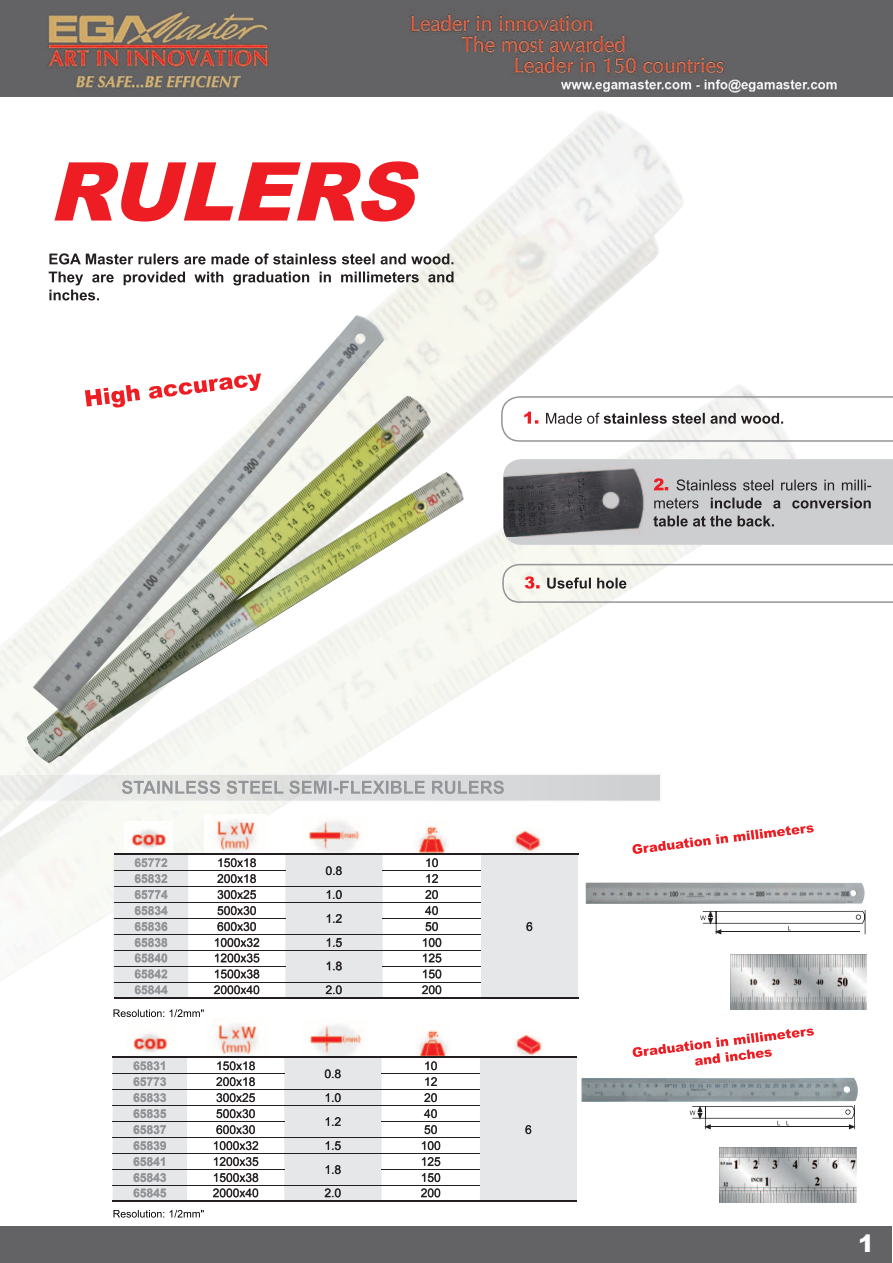
<style>
.page{position:relative;width:893px;height:1263px;background:#fff}
.page>*{position:absolute;margin:0;border:0;box-sizing:border-box;transform-origin:0 0}
.t1{font:900 24px "Arial";color:#fff}
.t2{font:12px "Arial";color:#231f20}
.t3{font:700 12px "Arial";color:#939598}
</style>
<div class="page">
<div style="left:1px;top:1226px;width:891px;height:37px;background:#636366"></div>
<img style="left:0;top:0;width:893px;height:97px">
<img style="left:0;top:111px;width:797px;height:852px">
<img style="left:513px;top:1034px;width:31px;height:23px">
<img style="left:415px;top:1030px;width:36px;height:27px">
<img style="left:126px;top:1033px;width:47px;height:24px">
<img style="left:205px;top:1018px;width:63px;height:39px">
<img style="left:303px;top:1025px;width:65px;height:32px">
<img style="left:512px;top:827px;width:31px;height:26px">
<img style="left:414px;top:819px;width:36px;height:34px">
<img style="left:125px;top:821px;width:47px;height:32px">
<img style="left:204px;top:814px;width:63px;height:39px">
<img style="left:302px;top:815px;width:65px;height:38px">
<svg style="left:55px;top:161px;width:364px;height:61px"></svg>
<svg style="left:501px;top:396px;width:392px;height:46px"></svg>
<svg style="left:49px;top:272px;width:404px;height:28px"></svg>
<svg style="left:49px;top:253px;width:404px;height:11px"></svg>
<img style="left:0;top:773px;width:34px;height:29px">
<svg style="left:34px;top:773px;width:628px;height:29px;background:#d6d7d8"></svg>
<img style="left:585px;top:882px;width:280px;height:22px">
<svg style="left:114px;top:1009px;width:90px;height:8px"></svg>
<img style="left:730px;top:955px;width:136px;height:54px">
<hr style="left:114px;top:853px;width:74px;height:2px;background:#231f20">
<hr style="left:188px;top:853px;width:97px;height:2px;background:#231f20">
<hr style="left:285px;top:853px;width:98px;height:2px;background:#231f20">
<hr style="left:383px;top:853px;width:98px;height:2px;background:#231f20">
<hr style="left:481px;top:853px;width:97px;height:2px;background:#231f20">
<hr style="left:114px;top:997px;width:74px;height:2px;background:#231f20">
<hr style="left:188px;top:997px;width:97px;height:2px;background:#231f20">
<hr style="left:285px;top:997px;width:98px;height:2px;background:#231f20">
<hr style="left:383px;top:997px;width:98px;height:2px;background:#231f20">
<hr style="left:481px;top:997px;width:97px;height:2px;background:#231f20">
<svg style="left:114px;top:855px;width:464px;height:142px"></svg>
<hr style="left:113px;top:1200px;width:74px;height:2px;background:#231f20">
<hr style="left:187px;top:1200px;width:97px;height:2px;background:#231f20">
<hr style="left:284px;top:1200px;width:98px;height:2px;background:#231f20">
<hr style="left:382px;top:1200px;width:98px;height:2px;background:#231f20">
<hr style="left:480px;top:1200px;width:97px;height:2px;background:#231f20">
<svg style="left:113px;top:1057px;width:464px;height:143px"></svg>
<svg style="left:700px;top:910px;width:165px;height:24px"></svg>
<img style="left:26px;top:395px;width:438px;height:368px">
<img style="left:32px;top:315px;width:353px;height:397px">
<svg style="left:502px;top:564px;width:391px;height:39px"></svg>
<svg style="left:632px;top:825px;width:182px;height:29px"></svg>
<svg style="left:633px;top:1028px;width:181px;height:37px"></svg>
<img style="left:581px;top:1078px;width:277px;height:24px">
<img style="left:719px;top:1147px;width:137px;height:55px">
<svg style="left:690px;top:1105px;width:165px;height:24px"></svg>
<svg style="left:85px;top:373px;width:176px;height:35px"></svg>
<svg style="left:114px;top:1210px;width:90px;height:7px"></svg>
<svg style="left:503px;top:459px;width:390px;height:86px;background:#a3a2a5"></svg>
<p class="t3" style="left:134px;top:855px;width:35px">65772</p>
<p class="t2" style="left:217px;top:855px;width:41px">150x18</p>
<p class="t2" style="left:425px;top:855px;width:15px">10</p>
<p class="t2" style="left:326px;top:863px;width:18px">0.8</p>
<p class="t3" style="left:134px;top:870px;width:35px">65832</p>
<p class="t2" style="left:217px;top:870px;width:41px">200x18</p>
<p class="t2" style="left:425px;top:870px;width:15px">12</p>
<p class="t3" style="left:134px;top:886px;width:35px">65774</p>
<p class="t2" style="left:217px;top:886px;width:41px">300x25</p>
<p class="t2" style="left:326px;top:886px;width:18px">1.0</p>
<p class="t2" style="left:425px;top:886px;width:15px">20</p>
<p class="t3" style="left:134px;top:902px;width:35px">65834</p>
<p class="t2" style="left:217px;top:902px;width:41px">500x30</p>
<p class="t2" style="left:326px;top:910px;width:18px">1.2</p>
<p class="t2" style="left:425px;top:902px;width:15px">40</p>
<p class="t3" style="left:134px;top:918px;width:35px">65836</p>
<p class="t2" style="left:217px;top:918px;width:41px">600x30</p>
<p class="t2" style="left:425px;top:918px;width:15px">50</p>
<p class="t3" style="left:134px;top:934px;width:35px">65838</p>
<p class="t2" style="left:214px;top:934px;width:48px">1000x32</p>
<p class="t2" style="left:326px;top:934px;width:18px">1.5</p>
<p class="t2" style="left:422px;top:934px;width:22px">100</p>
<p class="t3" style="left:134px;top:950px;width:35px">65840</p>
<p class="t2" style="left:214px;top:950px;width:48px">1200x35</p>
<p class="t2" style="left:326px;top:958px;width:18px">1.8</p>
<p class="t2" style="left:422px;top:950px;width:22px">125</p>
<p class="t3" style="left:134px;top:966px;width:35px">65842</p>
<p class="t2" style="left:214px;top:966px;width:48px">1500x38</p>
<p class="t2" style="left:422px;top:966px;width:22px">150</p>
<p class="t3" style="left:134px;top:982px;width:35px">65844</p>
<p class="t2" style="left:214px;top:982px;width:48px">2000x40</p>
<p class="t2" style="left:326px;top:982px;width:18px">2.0</p>
<p class="t2" style="left:422px;top:982px;width:22px">200</p>
<p class="t3" style="left:133px;top:1058px;width:35px">65831</p>
<p class="t2" style="left:216px;top:1058px;width:41px">150x18</p>
<p class="t2" style="left:424px;top:1058px;width:15px">10</p>
<p class="t2" style="left:325px;top:1066px;width:18px">0.8</p>
<p class="t3" style="left:133px;top:1073px;width:35px">65773</p>
<p class="t2" style="left:216px;top:1074px;width:41px">200x18</p>
<p class="t2" style="left:424px;top:1074px;width:15px">12</p>
<p class="t3" style="left:133px;top:1089px;width:35px">65833</p>
<p class="t2" style="left:216px;top:1090px;width:41px">300x25</p>
<p class="t2" style="left:325px;top:1090px;width:18px">1.0</p>
<p class="t2" style="left:424px;top:1090px;width:15px">20</p>
<p class="t3" style="left:133px;top:1105px;width:35px">65835</p>
<p class="t2" style="left:216px;top:1106px;width:41px">500x30</p>
<p class="t2" style="left:325px;top:1114px;width:18px">1.2</p>
<p class="t2" style="left:424px;top:1106px;width:15px">40</p>
<p class="t3" style="left:133px;top:1121px;width:35px">65837</p>
<p class="t2" style="left:216px;top:1121px;width:41px">600x30</p>
<p class="t2" style="left:424px;top:1121px;width:15px">50</p>
<p class="t3" style="left:133px;top:1137px;width:35px">65839</p>
<p class="t2" style="left:213px;top:1137px;width:48px">1000x32</p>
<p class="t2" style="left:325px;top:1137px;width:18px">1.5</p>
<p class="t2" style="left:421px;top:1137px;width:22px">100</p>
<p class="t3" style="left:133px;top:1153px;width:35px">65841</p>
<p class="t2" style="left:213px;top:1153px;width:48px">1200x35</p>
<p class="t2" style="left:325px;top:1161px;width:18px">1.8</p>
<p class="t2" style="left:421px;top:1153px;width:22px">125</p>
<p class="t3" style="left:133px;top:1169px;width:35px">65843</p>
<p class="t2" style="left:213px;top:1169px;width:48px">1500x38</p>
<p class="t2" style="left:421px;top:1169px;width:22px">150</p>
<p class="t3" style="left:133px;top:1185px;width:35px">65845</p>
<p class="t2" style="left:213px;top:1185px;width:48px">2000x40</p>
<p class="t2" style="left:325px;top:1185px;width:18px">2.0</p>
<p class="t2" style="left:421px;top:1185px;width:22px">200</p>
<p class="t2" style="left:526px;top:918px;width:8px">6</p>
<p class="t2" style="left:525px;top:1121px;width:8px">6</p>
<h1 class="t1" style="left:858px;top:1226px;width:18px">1</h1>
</div>
